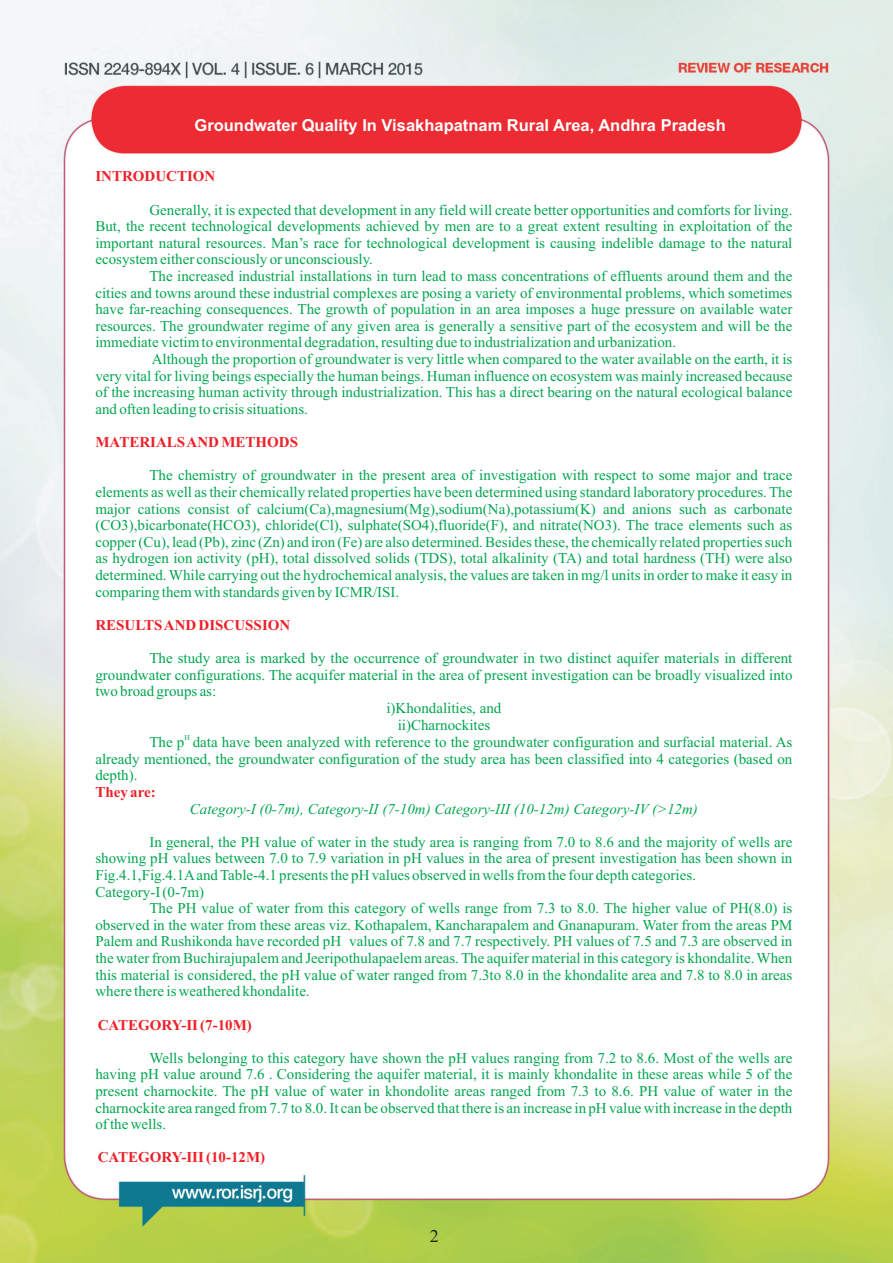
<style>
.page{position:relative;width:893px;height:1263px;background:#fff}
.page>*{position:absolute;margin:0;border:0;box-sizing:border-box;transform-origin:0 0}
.t1{font:18px "Times New Roman";color:#231f20}
.t2{font:700 16.5px "Arial";color:#fff}
.t3{font:15px/16.6px "Times New Roman";color:#00a54f;text-align:justify}
.t4{font:700 15px "Times New Roman";color:#ee2028}
.t5{font:italic 15px "Times New Roman";color:#00a54f}
.t6{font:7.5px "Times New Roman";color:#00a54f}
</style>
<div class="page">
<img style="left:0;top:0;width:893px;height:1263px">
<p class="t2" style="left:195px;top:119px;width:533px">Groundwater Quality In Visakhapatnam Rural Area, Andhra Pradesh</p>
<p class="t4" style="left:95px;top:171px;width:122px">INTRODUCTION</p>
<p class="t3" style="left:95px;top:203px;width:698px;text-indent:54px">Generally, it is expected that development in any field will create better opportunities and comforts for living.<br>But, the recent technological developments achieved by men are to a great extent resulting in exploitation of the important natural resources. Man’s race for technological development is causing indelible damage to the natural ecosystem either consciously or unconsciously.</p>
<p class="t3" style="left:95px;top:269px;width:698px;text-indent:54px">The increased industrial installations in turn lead to mass concentrations of effluents around them and the cities and towns around these industrial complexes are posing a variety of environmental problems, which sometimes have far-reaching consequences. The growth of population in an area imposes a huge pressure on available water resources. The groundwater regime of any given area is generally a sensitive part of the ecosystem and will be the immediate victim to environmental degradation, resulting due to industrialization and urbanization.</p>
<p class="t3" style="left:95px;top:352px;width:698px;text-indent:56px">Although the proportion of groundwater is very little when compared to the water available on the earth, it is very vital for living beings especially the human beings. Human influence on ecosystem was mainly increased because of the increasing human activity through industrialization. This has a direct bearing on the natural ecological balance and often leading to crisis situations.</p>
<p class="t4" style="left:95px;top:437px;width:204px">MATERIALS AND METHODS</p>
<p class="t3" style="left:95px;top:468px;width:698px;text-indent:54px">The chemistry of groundwater in the present area of investigation with respect to some major and trace elements as well as their chemically related properties have been determined using standard laboratory procedures. The major cations consist of calcium(Ca),magnesium(Mg),sodium(Na),potassium(K) and anions such as carbonate (CO3),bicarbonate(HCO3), chloride(Cl), sulphate(SO4),fluoride(F), and nitrate(NO3). The trace elements such as copper (Cu), lead (Pb), zinc (Zn) and iron (Fe) are also determined. Besides these, the chemically related properties such as hydrogen ion activity (pH), total dissolved solids (TDS), total alkalinity (TA) and total hardness (TH) were also determined. While carrying out the hydrochemical analysis, the values are taken in mg/l units in order to make it easy in comparing them with standards given by ICMR/ISI.</p>
<p class="t4" style="left:95px;top:620px;width:196px">RESULTS AND DISCUSSION</p>
<p class="t3" style="left:149px;top:651px;width:644px">The study area is marked by the occurrence of groundwater in two distinct aquifer materials in different</p>
<p class="t3" style="left:95px;top:668px;width:699px">groundwater configurations. The acquifer material in the area of present investigation can be broadly visualized into</p>
<p class="t3" style="left:95px;top:684px;width:122px">two broad groups as:</p>
<p class="t3" style="left:386px;top:701px;width:116px">i)Khondalities, and</p>
<p class="t3" style="left:398px;top:718px;width:94px">ii)Charnockites</p>
<p class="t6" style="left:184px;top:734px;width:7px">H</p>
<p class="t3" style="left:95px;top:735px;width:698px;text-indent:54px">The p data have been analyzed with reference to the groundwater configuration and surfacial material. As already mentioned, the groundwater configuration of the study area has been classified into 4 categories (based on depth).</p>
<p class="t5" style="left:190px;top:803px;width:510px">Category-I (0-7m), Category-II (7-10m) Category-III (10-12m) Category-IV (&gt;12m)</p>
<p class="t3" style="left:95px;top:835px;width:698px;text-align:left;text-indent:54px">In general, the PH value of water in the study area is ranging from 7.0 to 8.6 and the majority of wells are showing pH values between 7.0 to 7.9 variation in pH values in the area of present investigation has been shown in Fig.4.1,Fig.4.1Aand Table-4.1 presents the pH values observed in wells from the four depth categories.<br>Category-I (0-7m)</p>
<p class="t3" style="left:95px;top:901px;width:698px;text-indent:54px">The PH value of water from this category of wells range from 7.3 to 8.0. The higher value of PH(8.0) is observed in the water from these areas viz. Kothapalem, Kancharapalem and Gnanapuram. Water from the areas PM Palem and Rushikonda have recorded pH values of 7.8 and 7.7 respectively. PH values of 7.5 and 7.3 are observed in the water from Buchirajupalem and Jeeripothulapaelem areas. The aquifer material in this category is khondalite. When this material is considered, the pH value of water ranged from 7.3to 8.0 in the khondalite area and 7.8 to 8.0 in areas where there is weathered khondalite.</p>
<p class="t4" style="left:95px;top:787px;width:62px">They are:</p>
<p class="t4" style="left:98px;top:1019px;width:156px">CATEGORY-II (7-10M)</p>
<p class="t3" style="left:95px;top:1051px;width:698px;text-indent:54px">Wells belonging to this category have shown the pH values ranging from 7.2 to 8.6. Most of the wells are having pH value around 7.6 . Considering the aquifer material, it is mainly khondalite in these areas while 5 of the present charnockite. The pH value of water in khondolite areas ranged from 7.3 to 8.6. PH value of water in the charnockite area ranged from 7.7 to 8.0. It can be observed that there is an increase in pH value with increase in the depth of the wells.</p>
<p class="t4" style="left:98px;top:1152px;width:169px">CATEGORY-III (10-12M)</p>
<p class="t1" style="left:430px;top:1229px;width:10px">2</p>
</div>
